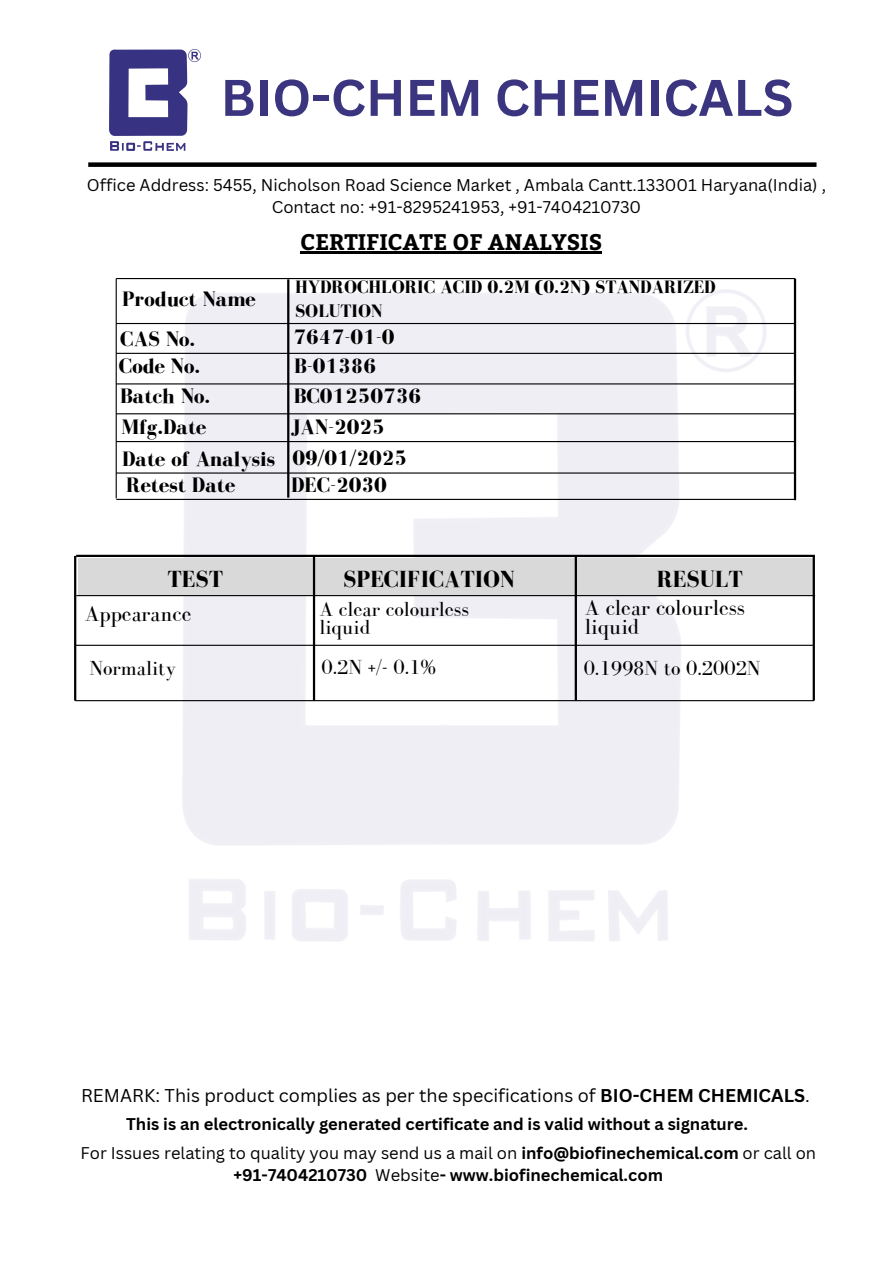
<style>
.page{position:relative;width:894px;height:1264px;background:#fff}
.page>*{position:absolute;margin:0;border:0;box-sizing:border-box;transform-origin:0 0}
.t1{font:700 50.25px "Canva Sans";color:#3b3580}
.t2{font:700 24px "Bodoni FLF";color:#000}
.t3{font:22.5px/19.2px "Bodoni FLF";color:#000}
.t4{font:700 22.5px "Bitter";color:#000}
.t5{font:700 21.45px "Bodoni FLF";color:#000}
.t6{font:21px/18px "Bodoni FLF";color:#000}
.t7{font:700 18.45px/24.8px "Bodoni FLF";color:#000}
.t8{font:18px "Canva Sans";color:#000}
.t9{font:700 16.5px/22.2px "Canva Sans";color:#000;text-align:center}
.t10{font:16.5px/22.2px "Canva Sans";color:#000;text-align:center}
.s1{font-weight:700}
.s2{font-weight:400}
</style>
<div class="page">
<img style="left:183px;top:289px;width:582px;height:652px">
<div style="left:88px;top:162px;width:728px;height:5px;background:#000"></div>
<img style="left:109px;top:49px;width:91px;height:101px">
<hr style="left:300px;top:252px;width:302px;height:2px;background:#000">
<hr style="left:116px;top:323px;width:678px;height:1px;background:#000">
<hr style="left:116px;top:383px;width:678px;height:1px;background:#000">
<hr style="left:116px;top:413px;width:678px;height:1px;background:#000">
<hr style="left:116px;top:441px;width:678px;height:1px;background:#000">
<hr style="left:116px;top:472px;width:678px;height:1px;background:#000">
<hr style="left:116px;top:499px;width:678px;height:1px;background:#000">
<hr style="left:116px;top:278px;width:1px;height:220px;background:#000">
<hr style="left:287px;top:279px;width:2px;height:218px;background:#000">
<hr style="left:793px;top:278px;width:2px;height:222px;background:#000">
<hr style="left:116px;top:278px;width:678px;height:1px;background:#000">
<hr style="left:76px;top:595px;width:738px;height:1px;background:#000">
<hr style="left:76px;top:554px;width:738px;height:3px;background:#000">
<div style="left:78px;top:558px;width:736px;height:37px;background:#d9d9d9"></div>
<hr style="left:75px;top:644px;width:738px;height:2px;background:#000">
<hr style="left:74px;top:556px;width:2px;height:144px;background:#000">
<hr style="left:313px;top:556px;width:2px;height:144px;background:#000">
<hr style="left:574px;top:556px;width:2px;height:144px;background:#000">
<hr style="left:812px;top:556px;width:2px;height:144px;background:#000">
<hr style="left:116px;top:353px;width:678px;height:1px;background:#000">
<hr style="left:75px;top:700px;width:738px;height:1px;background:#000">
<p class="t1" style="left:220px;top:62px;width:574px">BIO-CHEM CHEMICALS</p>
<h1 class="t10" style="left:87px;top:173px;width:740px">Office Address: 5455, Nicholson Road Science Market , Ambala Cantt.133001 Haryana(India) ,<br>Contact no: +91-8295241953, +91-7404210730</h1>
<p class="t5" style="left:122px;top:287px;width:135px">Product Name</p>
<p class="t5" style="left:120px;top:328px;width:76px">CAS No.</p>
<p class="t5" style="left:119px;top:354px;width:83px">Code No.</p>
<p class="t5" style="left:120px;top:384px;width:91px">Batch No.</p>
<p class="t5" style="left:121px;top:415px;width:87px">Mfg.Date</p>
<h5 class="t5" style="left:122px;top:447px;width:154px">Date of Analysis</h5>
<p class="t5" style="left:126px;top:473px;width:111px">Retest Date</p>
<h6 class="t4" style="left:300px;top:225px;width:303px">CERTIFICATE OF ANALYSIS</h6>
<h5 class="t7" style="left:295px;top:274px;width:422px">HYDROCHLORIC ACID 0.2M (0.2N) STANDARIZED<br>SOLUTION</h5>
<p class="t5" style="left:293px;top:325px;width:102px">7647-01-0</p>
<h5 class="t5" style="left:294px;top:354px;width:84px">B-01386</h5>
<h4 class="t5" style="left:294px;top:384px;width:129px">BC01250736</h4>
<h5 class="t5" style="left:291px;top:415px;width:95px">JAN-2025</h5>
<h4 class="t5" style="left:292px;top:446px;width:116px">09/01/2025</h4>
<h4 class="t5" style="left:291px;top:473px;width:97px">DEC-2030</h4>
<h4 class="t2" style="left:167px;top:566px;width:57px">TEST</h4>
<p class="t2" style="left:343px;top:566px;width:173px">SPECIFICATION</p>
<h5 class="t2" style="left:656px;top:566px;width:87px">RESULT</h5>
<h4 class="t3" style="left:85px;top:603px;width:108px">Appearance</h4>
<p class="t6" style="left:319px;top:600px;width:151px">A clear colourless liquid</p>
<h3 class="t3" style="left:584px;top:598px;width:161px">A clear colourless liquid</h3>
<p class="t6" style="left:89px;top:658px;width:88px">Normality</p>
<h5 class="t6" style="left:583px;top:658px;width:178px">0.1998N to 0.2002N</h5>
<h5 class="t6" style="left:321px;top:657px;width:116px">0.2N +/- 0.1%</h5>
<p class="t8" style="left:81px;top:1082px;width:730px">REMARK: This product complies as per the specifications of <span class="s1">BIO-CHEM CHEMICALS</span>.</p>
<p class="t9" style="left:126px;top:1112px;width:623px">This is an electronically generated certificate and is valid without a signature.</p>
<h2 class="t9" style="left:80px;top:1141px;width:737px"><span class="s2">For Issues relating to quality you may send us a mail on</span> info@biofinechemical.com <span class="s2">or call on </span>+91-7404210730 <span class="s2">Website</span>- www.biofinechemical.com</h2>
</div>
